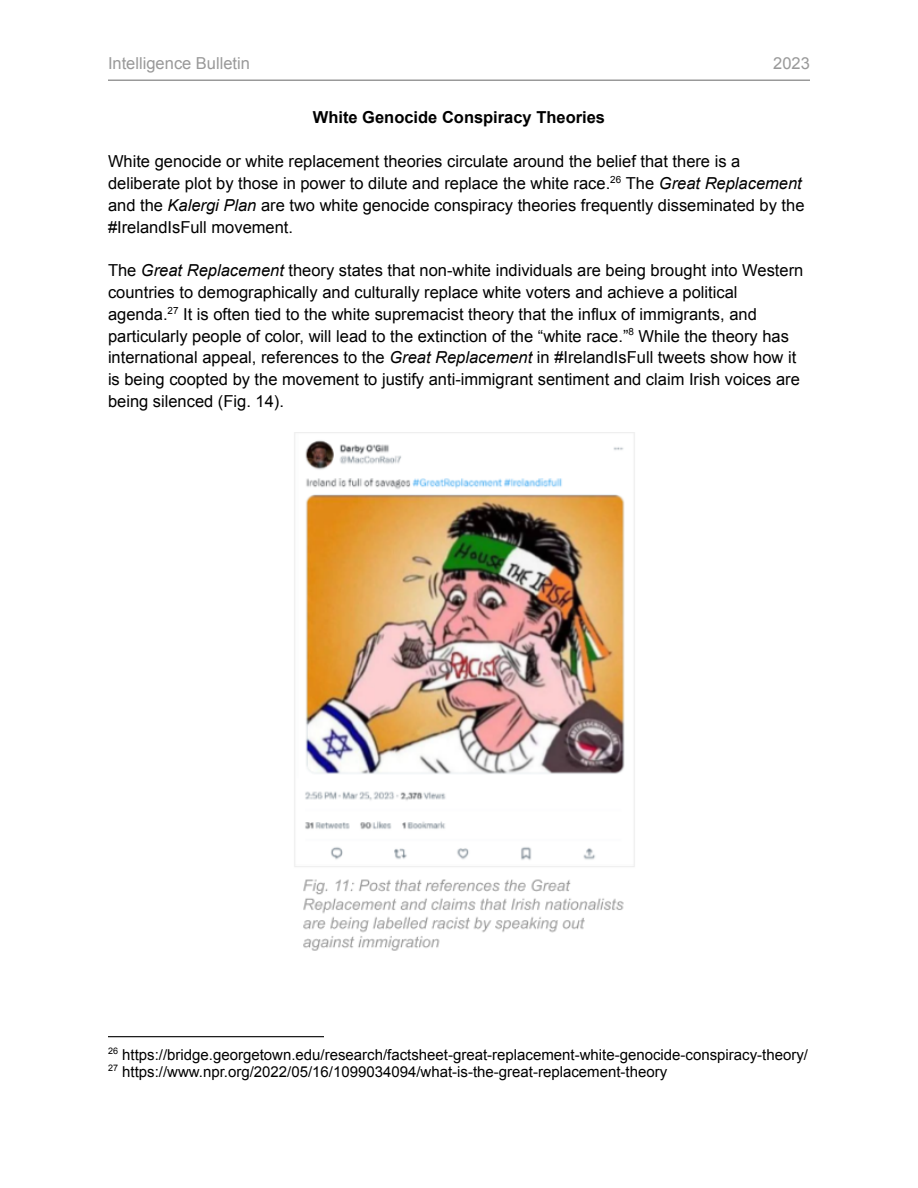
<style>
.page{position:relative;width:918px;height:1188px;background:#fff}
.page>*{position:absolute;margin:0;border:0;box-sizing:border-box;transform-origin:0 0}
.t1{font:16.5px/21.8px "Arial";color:#000}
.t2{font:700 16.5px "Arial";color:#000}
.t3{font:16.5px "Arial";color:#999}
.t4{font:15px "Arial";color:#000}
.s1{font-style:italic}
</style>
<div class="page">
<hr style="left:108px;top:80px;width:702px;height:1px;background:#999">
<hr style="left:108px;top:1036px;width:216px;height:1px;background:#000">
<img style="left:294px;top:433px;width:341px;height:518px">
<p class="t3" style="left:108px;top:55px;width:144px">Intelligence Bulletin</p>
<p class="t3" style="left:773px;top:55px;width:38px">2023</p>
<p class="t2" style="left:313px;top:109px;width:294px">White Genocide Conspiracy Theories</p>
<p class="t1" style="left:108px;top:151px;width:698px">White genocide or white replacement theories circulate around the belief that there is a deliberate plot by those in power to dilute and replace the white race.<sup>26</sup> The <span class="s1">Great Replacement </span>and the <span class="s1">Kalergi Plan</span> are two white genocide conspiracy theories frequently disseminated by the #IrelandIsFull movement.</p>
<p class="t1" style="left:108px;top:260px;width:697px">The <span class="s1">Great Replacement</span> theory states that non-white individuals are being brought into Western countries to demographically and culturally replace white voters and achieve a political agenda.<sup>27</sup> It is often tied to the white supremacist theory that the influx of immigrants, and particularly people of color, will lead to the extinction of the “white race.”<sup>8</sup> While the theory has international appeal, references to the <span class="s1">Great Replacement</span> in #IrelandIsFull tweets show how it is being coopted by the movement to justify anti-immigrant sentiment and claim Irish voices are being silenced (Fig. 14).</p>
<p class="t4" style="left:108px;top:1046px;width:702px"><sup>26</sup> https://bridge.georgetown.edu/research/factsheet-great-replacement-white-genocide-conspiracy-theory/</p>
<p class="t4" style="left:108px;top:1063px;width:561px"><sup>27</sup> https://www.npr.org/2022/05/16/1099034094/what-is-the-great-replacement-theory</p>
</div>
